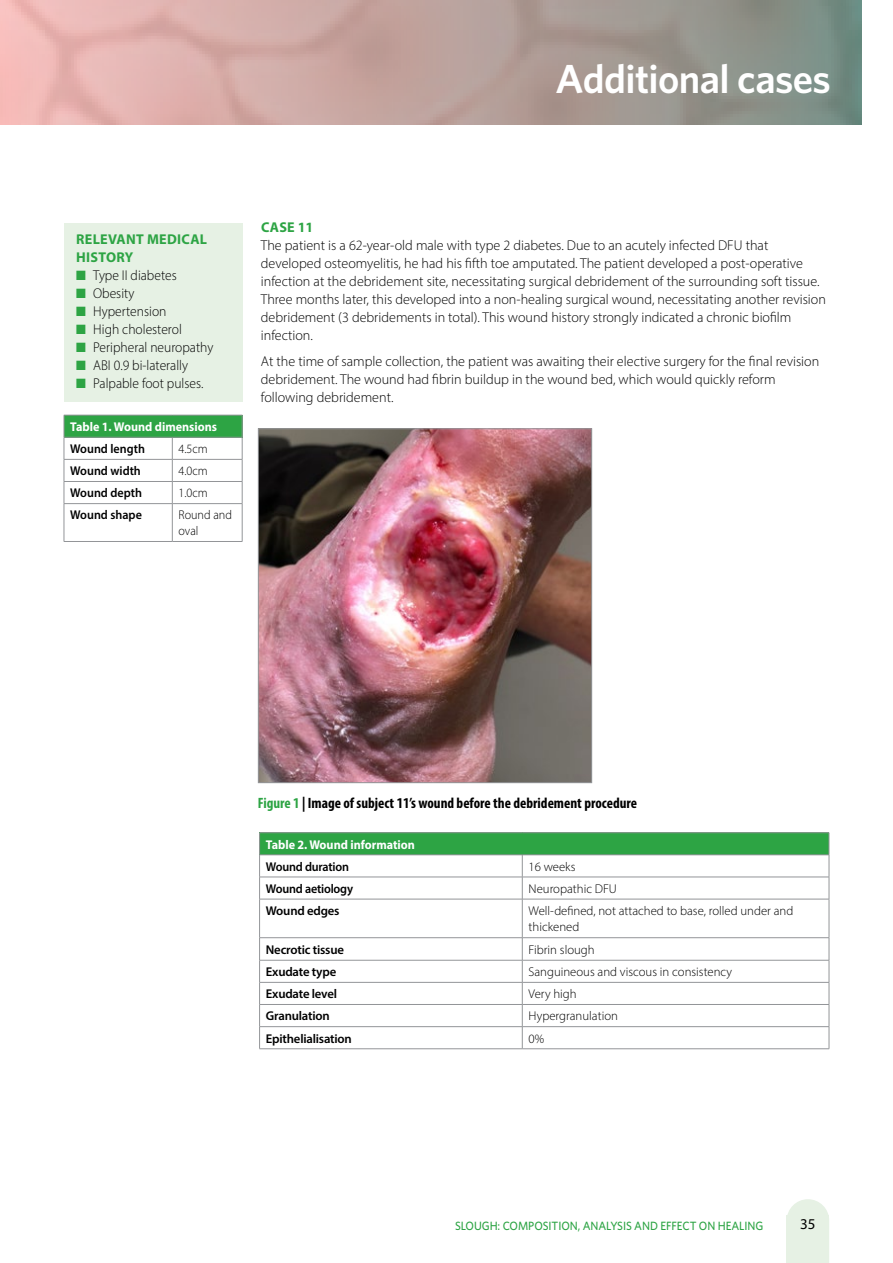
<style>
.page{position:relative;width:893px;height:1263px;background:#fff}
.page>*{position:absolute;margin:0;border:0;box-sizing:border-box;transform-origin:0 0}
.t1{font:600 40.5px "Whitney";letter-spacing:-.015em;color:#fff}
.t2{font:700 condensed 15px "Myriad Pro";color:#000}
.t3{font:15px "Myriad Pro";color:#000}
.t4{font:300 14.25px/18px "Myriad Pro";color:#000}
.t5{font:300 14.25px "Myriad Pro";color:#000;scale:.95 1}
.t6{font:700 14.25px/18px "Myriad Pro";letter-spacing:.02em;color:#2da444}
.t7{font:300 12.75px/16.5px "Myriad Pro";color:#000}
.t8{font:600 12.75px "Myriad Pro";letter-spacing:-.015em;color:#000}
.t9{font:600 12.75px "Myriad Pro";letter-spacing:-.015em;color:#000;scale:.95 1}
.t10{font:700 12.75px "Myriad Pro";color:#fff;scale:.95 1}
.t11{font:300 12.75px/15.8px "Myriad Pro";color:#000;scale:.95 1}
.t12{font:500 12px "Whitney";letter-spacing:-.005em;color:#2da444;scale:.95 1}
.s1{color:#2da444}
</style>
<div class="page">
<svg style="left:1px;top:0;width:860px;height:125px;background:#b9a19c"></svg>
<hr style="left:0;top:0;width:1px;height:125px;background:#f9bdba">
<div style="left:64px;top:223px;width:178px;height:179px;background:#e6f1e4"></div>
<svg style="left:787px;top:1199px;width:41px;height:16px"></svg>
<div style="left:786px;top:1215px;width:43px;height:48px;background:#e6f1e4"></div>
<img style="left:260px;top:430px;width:330px;height:351px">
<div style="left:258px;top:428px;width:334px;height:355px;border:1px solid #939598"></div>
<div style="left:64px;top:415px;width:178px;height:22px;background:#2da444"></div>
<hr style="left:64px;top:415px;width:108px;height:1px;background:#939598">
<hr style="left:172px;top:415px;width:70px;height:1px;background:#939598">
<hr style="left:64px;top:437px;width:108px;height:1px;background:#939598">
<hr style="left:172px;top:437px;width:70px;height:1px;background:#939598">
<hr style="left:64px;top:459px;width:108px;height:1px;background:#939598">
<hr style="left:172px;top:459px;width:70px;height:1px;background:#939598">
<hr style="left:64px;top:481px;width:108px;height:1px;background:#939598">
<svg style="left:64px;top:415px;width:1px;height:88px"></svg>
<hr style="left:172px;top:481px;width:70px;height:1px;background:#939598">
<svg style="left:172px;top:437px;width:1px;height:66px"></svg>
<svg style="left:242px;top:415px;width:1px;height:88px"></svg>
<hr style="left:64px;top:503px;width:108px;height:1px;background:#939598">
<hr style="left:64px;top:504px;width:1px;height:37px;background:#939598">
<hr style="left:172px;top:503px;width:70px;height:1px;background:#939598">
<hr style="left:172px;top:504px;width:1px;height:37px;background:#939598">
<hr style="left:242px;top:504px;width:1px;height:37px;background:#939598">
<hr style="left:64px;top:541px;width:108px;height:1px;background:#939598">
<hr style="left:172px;top:541px;width:70px;height:1px;background:#939598">
<div style="left:260px;top:833px;width:569px;height:22px;background:#2da444"></div>
<hr style="left:259px;top:832px;width:263px;height:1px;background:#939598">
<hr style="left:522px;top:832px;width:307px;height:1px;background:#939598">
<hr style="left:259px;top:854px;width:263px;height:1px;background:#939598">
<hr style="left:522px;top:854px;width:307px;height:1px;background:#939598">
<hr style="left:259px;top:877px;width:263px;height:1px;background:#939598">
<svg style="left:259px;top:833px;width:1px;height:66px"></svg>
<hr style="left:522px;top:877px;width:307px;height:1px;background:#939598">
<svg style="left:522px;top:855px;width:1px;height:44px"></svg>
<svg style="left:829px;top:833px;width:1px;height:66px"></svg>
<hr style="left:259px;top:899px;width:263px;height:1px;background:#939598">
<hr style="left:259px;top:899px;width:1px;height:38px;background:#939598">
<hr style="left:522px;top:899px;width:307px;height:1px;background:#939598">
<hr style="left:522px;top:899px;width:1px;height:38px;background:#939598">
<hr style="left:829px;top:899px;width:1px;height:38px;background:#939598">
<hr style="left:259px;top:937px;width:263px;height:1px;background:#939598">
<hr style="left:522px;top:937px;width:307px;height:1px;background:#939598">
<hr style="left:259px;top:960px;width:263px;height:1px;background:#939598">
<hr style="left:522px;top:960px;width:307px;height:1px;background:#939598">
<hr style="left:259px;top:982px;width:263px;height:1px;background:#939598">
<hr style="left:522px;top:982px;width:307px;height:1px;background:#939598">
<hr style="left:259px;top:1004px;width:263px;height:1px;background:#939598">
<hr style="left:522px;top:1004px;width:307px;height:1px;background:#939598">
<hr style="left:259px;top:1026px;width:263px;height:1px;background:#939598">
<svg style="left:259px;top:938px;width:1px;height:110px"></svg>
<hr style="left:522px;top:1026px;width:307px;height:1px;background:#939598">
<svg style="left:522px;top:938px;width:1px;height:110px"></svg>
<svg style="left:829px;top:938px;width:1px;height:110px"></svg>
<hr style="left:259px;top:1048px;width:263px;height:1px;background:#939598">
<hr style="left:522px;top:1048px;width:307px;height:1px;background:#939598">
<h1 class="t1" style="left:555px;top:54px;width:277px">Additional cases</h1>
<p class="t6" style="left:76px;top:229px;width:132px">RELEVANT MEDICAL<br>HISTORY</p>
<p class="t5" style="left:76px;top:266px;width:107px"><span class="s1">■</span> Type II diabetes</p>
<p class="t5" style="left:76px;top:284px;width:63px"><span class="s1">■</span> Obesity</p>
<p class="t5" style="left:76px;top:302px;width:97px"><span class="s1">■</span> Hypertension</p>
<p class="t5" style="left:76px;top:320px;width:113px"><span class="s1">■</span> High cholesterol</p>
<p class="t5" style="left:76px;top:338px;width:146px"><span class="s1">■</span> Peripheral neuropathy</p>
<p class="t5" style="left:76px;top:356px;width:119px"><span class="s1">■</span> ABI 0.9 bi-laterally</p>
<p class="t5" style="left:76px;top:374px;width:135px"><span class="s1">■</span> Palpable foot pulses.</p>
<p class="t10" style="left:70px;top:418px;width:156px">Table 1. Wound dimensions</p>
<p class="t9" style="left:70px;top:441px;width:80px">Wound length</p>
<p class="t11" style="left:179px;top:441px;width:32px">4.5cm</p>
<p class="t9" style="left:70px;top:463px;width:76px">Wound width</p>
<p class="t11" style="left:179px;top:463px;width:32px">4.0cm</p>
<p class="t9" style="left:70px;top:485px;width:77px">Wound depth</p>
<p class="t11" style="left:179px;top:485px;width:32px">1.0cm</p>
<p class="t9" style="left:70px;top:507px;width:77px">Wound shape</p>
<p class="t11" style="left:179px;top:507px;width:58px">Round and oval</p>
<p class="t6" style="left:261px;top:217px;width:54px">CASE 11</p>
<p class="t4" style="left:261px;top:236px;width:567px">The patient is a 62-year-old male with type 2 diabetes. Due to an acutely infected DFU that developed osteomyelitis, he had his fifth toe amputated. The patient developed a post-operative infection at the debridement site, necessitating surgical debridement of the surrounding soft tissue.<br>Three months later, this developed into a non-healing surgical wound, necessitating another revision debridement (3 debridements in total). This wound history strongly indicated a chronic biofilm infection.</p>
<p class="t4" style="left:261px;top:352px;width:560px">At the time of sample collection, the patient was awaiting their elective surgery for the final revision debridement. The wound had fibrin buildup in the wound bed, which would quickly reform following debridement.</p>
<p class="t2" style="left:258px;top:793px;width:381px"><span class="s1">Figure 1</span> | Image of subject 11’s wound before the debridement procedure</p>
<p class="t10" style="left:266px;top:836px;width:159px">Table 2. Wound information</p>
<p class="t9" style="left:266px;top:858px;width:89px">Wound duration</p>
<p class="t7" style="left:529px;top:858px;width:48px">16 weeks</p>
<p class="t9" style="left:266px;top:880px;width:93px">Wound aetiology</p>
<p class="t7" style="left:529px;top:880px;width:90px">Neuropathic DFU</p>
<p class="t8" style="left:266px;top:902px;width:75px">Wound edges</p>
<p class="t7" style="left:529px;top:902px;width:266px">Well-defined, not attached to base, rolled under and thickened</p>
<p class="t8" style="left:266px;top:941px;width:80px">Necrotic tissue</p>
<p class="t7" style="left:529px;top:941px;width:68px">Fibrin slough</p>
<p class="t8" style="left:266px;top:964px;width:72px">Exudate type</p>
<p class="t7" style="left:529px;top:963px;width:205px">Sanguineous and viscous in consistency</p>
<p class="t8" style="left:266px;top:986px;width:73px">Exudate level</p>
<p class="t7" style="left:529px;top:985px;width:50px">Very high</p>
<p class="t8" style="left:266px;top:1008px;width:65px">Granulation</p>
<p class="t7" style="left:529px;top:1008px;width:91px">Hypergranulation</p>
<p class="t8" style="left:266px;top:1030px;width:88px">Epithelialisation</p>
<p class="t7" style="left:529px;top:1030px;width:17px">0%</p>
<p class="t12" style="left:455px;top:1219px;width:326px">SLOUGH: COMPOSITION, ANALYSIS AND EFFECT ON HEALING</p>
<p class="t3" style="left:800px;top:1214px;width:17px">35</p>
</div>
